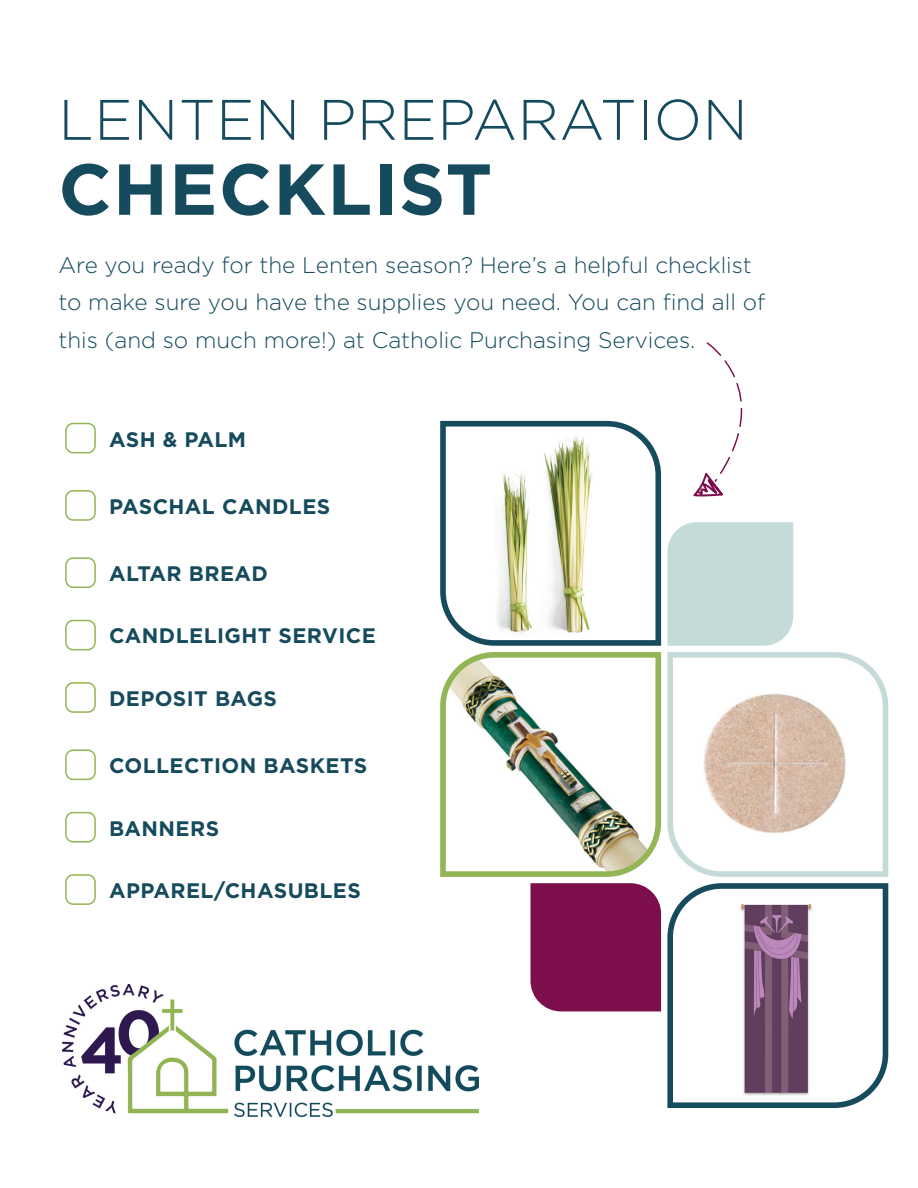
<style>
.page{position:relative;width:918px;height:1188px;background:#fff}
.page>*{position:absolute;margin:0;border:0;box-sizing:border-box;transform-origin:0 0}
.t1{font:700 72px "Gotham";letter-spacing:.02em;color:#154b5d}
.t2{font:300 57px "Gotham";letter-spacing:.01em;color:#154b5d}
.t3{font:300 22.5px/37.5px "Gotham";color:#154b5d}
.t4{font:700 21px "Gotham";letter-spacing:.02em;color:#154b5d}
</style>
<div class="page">
<svg style="left:693px;top:342px;width:50px;height:155px"></svg>
<div style="left:65px;top:490px;width:31px;height:31px;border:2px solid #92b555;border-radius:7px"></div>
<div style="left:65px;top:557px;width:31px;height:31px;border:2px solid #92b555;border-radius:7px"></div>
<div style="left:65px;top:620px;width:31px;height:30px;border:2px solid #92b555;border-radius:7px"></div>
<div style="left:65px;top:749px;width:31px;height:31px;border:2px solid #92b555;border-radius:7px"></div>
<div style="left:65px;top:812px;width:31px;height:31px;border:2px solid #92b555;border-radius:7px"></div>
<div style="left:65px;top:874px;width:31px;height:31px;border:2px solid #92b555;border-radius:7px"></div>
<div style="left:65px;top:682px;width:31px;height:31px;border:2px solid #92b555;border-radius:7px"></div>
<div style="left:65px;top:423px;width:31px;height:30px;border:2px solid #92b555;border-radius:7px"></div>
<div style="left:667px;top:522px;width:126px;height:124px;background:#c5dbd9"></div>
<svg style="left:440px;top:420px;width:222px;height:226px"></svg>
<svg style="left:667px;top:883px;width:222px;height:225px"></svg>
<div style="left:530px;top:883px;width:131px;height:128px;background:#7b0e4b"></div>
<svg style="left:667px;top:652px;width:222px;height:225px"></svg>
<img style="left:440px;top:652px;width:222px;height:225px">
<img style="left:702px;top:692px;width:146px;height:142px">
<img style="left:494px;top:432px;width:112px;height:205px">
<img style="left:730px;top:901px;width:100px;height:195px">
<img style="left:63px;top:984px;width:415px;height:132px">
<p class="t2" style="left:58px;top:84px;width:691px">LENTEN PREPARATION</p>
<p class="t1" style="left:58px;top:148px;width:435px">CHECKLIST</p>
<p class="t3" style="left:58px;top:245px;width:708px">Are you ready for the Lenten season? Here’s a helpful checklist to make sure you have the supplies you need. You can find all of</p>
<p class="t3" style="left:58px;top:320px;width:638px">this (and so much more!) at Catholic Purchasing Services.</p>
<p class="t4" style="left:109px;top:427px;width:139px">ASH &amp; PALM</p>
<p class="t4" style="left:109px;top:494px;width:223px">PASCHAL CANDLES</p>
<p class="t4" style="left:109px;top:562px;width:160px">ALTAR BREAD</p>
<p class="t4" style="left:109px;top:624px;width:268px">CANDLELIGHT SERVICE</p>
<p class="t4" style="left:109px;top:687px;width:169px">DEPOSIT BAGS</p>
<p class="t4" style="left:109px;top:754px;width:260px">COLLECTION BASKETS</p>
<p class="t4" style="left:109px;top:816px;width:112px">BANNERS</p>
<p class="t4" style="left:109px;top:878px;width:253px">APPAREL/CHASUBLES</p>
</div>
